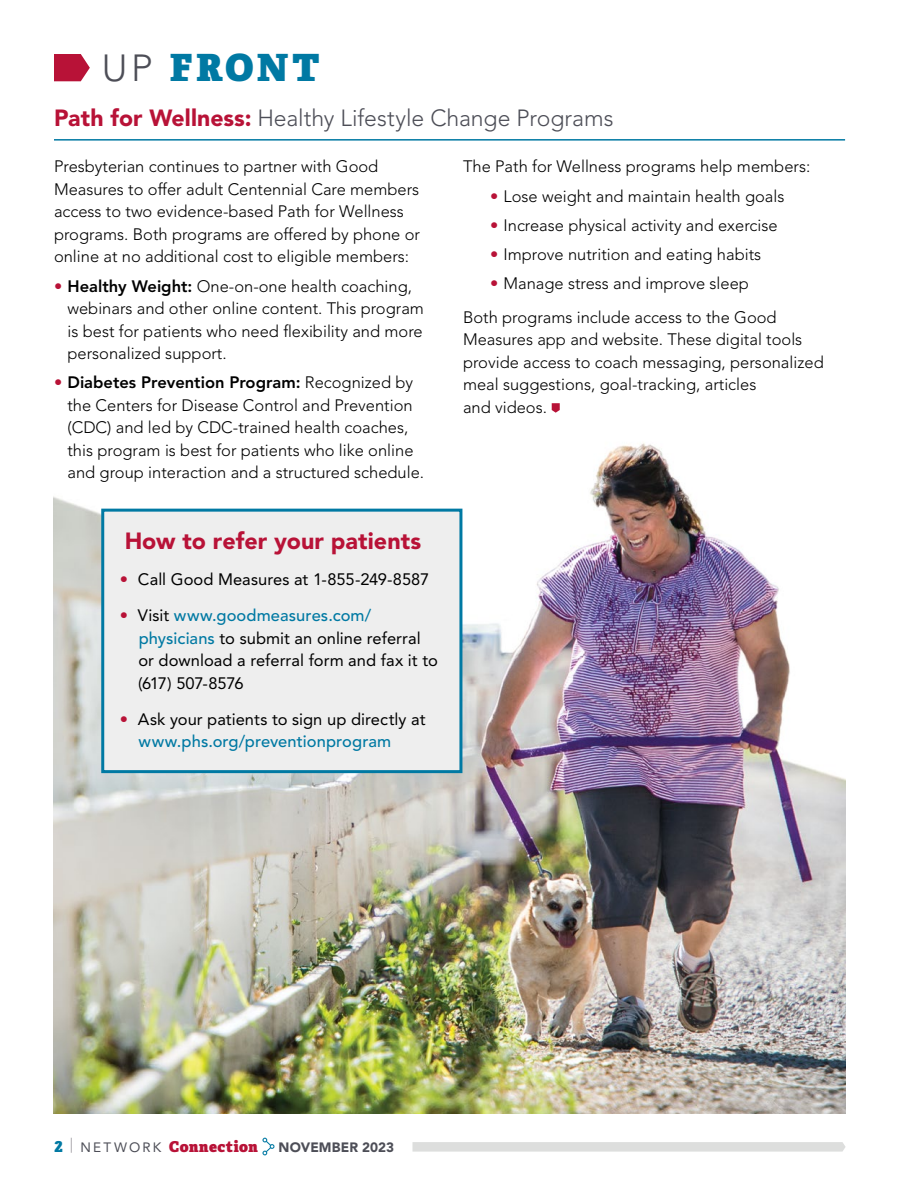
<style>
.page{position:relative;width:918px;height:1188px;background:#fff}
.page>*{position:absolute;margin:0;border:0;box-sizing:border-box;transform-origin:0 0}
.t1{font:800 37.5px "Adelle";letter-spacing:.1em;color:#0079a3}
.t2{font:300 23.25px "Avenir LT Std";letter-spacing:-.005em;color:#4d4e57}
.t3{font:900 23.25px "Avenir LT Std";color:#b81237}
.t4{font:300 16.5px/22.5px "Avenir LT Std";color:#000}
.t5{font:16.5px/22.5px "Avenir LT Std";color:#000}
.t6{font:800 15px "Adelle";letter-spacing:.035em;color:#b81237}
.t7{font:900 13.5px "Avenir LT Std";letter-spacing:.01em;color:#4d4e57}
.s1{font-family:"Avenir LT Std";font-weight:300;color:#4d4e57}
.s2{font-weight:900;color:#b81237}
.s3{font-weight:400;color:#b81237}
.s4{font-weight:800}
.s5{color:#b81237}
.s6{font-weight:500;color:#0079a3}
.s7{color:#0079a3}
.s8{font-family:"Avenir LT Std";font-weight:300;color:#949197}
.s9{font-family:"Avenir LT Std";font-weight:400;font-size:13.5px;color:#4d4e57}
</style>
<div class="page">
<svg style="left:262px;top:1138px;width:12px;height:17px"></svg>
<svg style="left:412px;top:1142px;width:434px;height:10px;background:#dedfde"></svg>
<img style="left:54px;top:403px;width:791px;height:711px">
<svg style="left:54px;top:54px;width:36px;height:27px"></svg>
<hr style="left:54px;top:139px;width:791px;height:2px;background:#0079a3">
<svg style="left:552px;top:403px;width:8px;height:10px"></svg>
<div style="left:103px;top:510px;width:358px;height:262px;background:#eee"></div>
<div style="left:101px;top:509px;width:361px;height:264px;border:3px solid #0079a3"></div>
<h1 class="t1" style="left:102px;top:43px;width:219px"><span class="s1">UP</span> FRONT</h1>
<h2 class="t2" style="left:54px;top:104px;width:561px"><span class="s2">Path for Wellness:</span> Healthy Lifestyle Change Programs</h2>
<p class="t4" style="left:54px;top:156px;width:368px">Presbyterian continues to partner with Good Measures to offer adult Centennial Care members access to two evidence-based Path for Wellness programs. Both programs are offered by phone or online at no additional cost to eligible members:</p>
<p class="t4" style="left:67px;top:275px;width:358px;text-indent:-13px"><span class="s3">•</span> <span class="s4">Healthy Weight:</span> One-on-one health coaching, webinars and other online content. This program is best for patients who need flexibility and more personalized support.</p>
<p class="t4" style="left:67px;top:372px;width:358px;text-indent:-13px"><span class="s3">•</span> <span class="s4">Diabetes Prevention Program:</span> Recognized by the Centers for Disease Control and Prevention (CDC) and led by CDC-trained health coaches, this program is best for patients who like online and group interaction and a structured schedule.</p>
<p class="t4" style="left:463px;top:156px;width:349px">The Path for Wellness programs help members:</p>
<p class="t4" style="left:490px;top:185px;width:296px"><span class="s3">•</span> Lose weight and maintain health goals</p>
<p class="t4" style="left:490px;top:214px;width:289px"><span class="s3">•</span> Increase physical activity and exercise</p>
<p class="t4" style="left:490px;top:243px;width:273px"><span class="s3">•</span> Improve nutrition and eating habits</p>
<p class="t4" style="left:463px;top:267px;width:315px;line-height:33.3px;text-align:center"><span class="s3">•</span> Manage stress and improve sleep<br>Both programs include access to the Good</p>
<p class="t4" style="left:463px;top:328px;width:362px">Measures app and website. These digital tools provide access to coach messaging, personalized meal suggestions, goal-tracking, articles<br>and videos.</p>
<h2 class="t3" style="left:125px;top:527px;width:298px">How to refer your patients</h2>
<p class="t5" style="left:120px;top:569px;width:311px"><span class="s5">•</span> Call Good Measures at 1-855-249-8587</p>
<p class="t5" style="left:138px;top:605px;width:301px;text-indent:-18px"><span class="s5">•</span> Visit <span class="s6">www.goodmeasures.com/ physicians</span> to submit an online referral or download a referral form and fax it to (617) 507-8576</p>
<p class="t5" style="left:139px;top:708px;width:288px;text-indent:-19px"><span class="s5">•</span> Ask your patients to sign up directly at <span class="s6">www.phs.org/preventionprogram</span></p>
<p class="t6" style="left:54px;top:1136px;width:205px"><span class="s7">2</span> <span class="s8">|</span> <span class="s9">NET WORK</span> Connection</p>
<p class="t7" style="left:279px;top:1139px;width:117px">NOVEMBER 2023</p>
</div>
